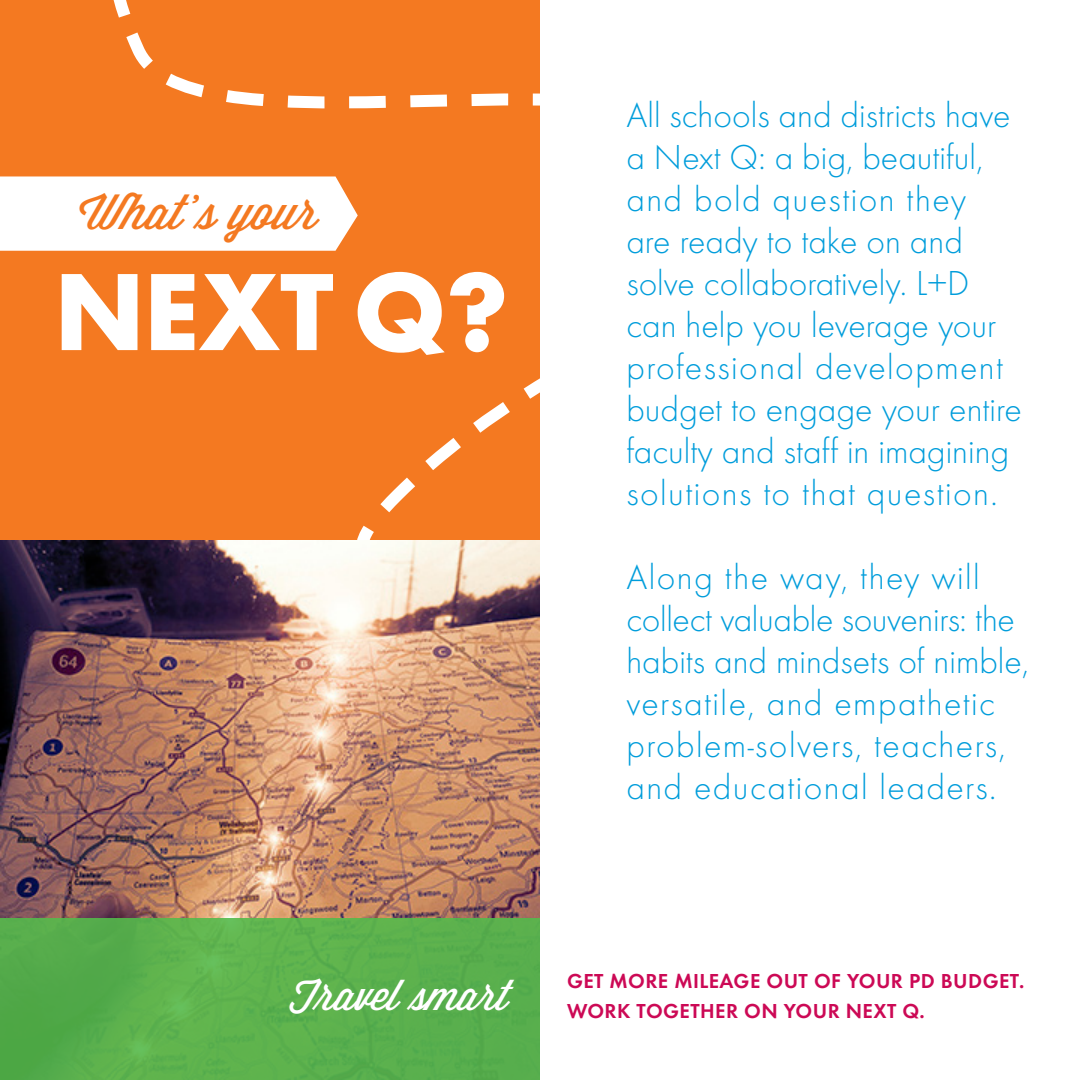
<style>
.page{position:relative;width:1080px;height:1080px;background:#fff}
.page>*{position:absolute;margin:0;border:0;box-sizing:border-box;transform-origin:0 0}
.t1{font:700 114px "Futura T";color:#fff}
.copy{font:48px "Wisdom Script";color:#f47921}
.copy-2{font:42px "Wisdom Script";color:#fff}
.about_copy{font:300 36px/42px "Futura T";color:#009ddb}
.about_copy-2{font:300 36px/42px "Futura T";letter-spacing:.04em;color:#009ddb}
.list_of_needs{font:600 21px "Futura T";letter-spacing:.02em;color:#cc0955}
</style>
<div class="page">
<div style="left:0;top:0;width:540px;height:540px;background:#f47921"></div>
<svg style="left:113px;top:0;width:427px;height:540px"></svg>
<div style="left:0;top:176px;width:358px;height:75px;background:#fff"></div>
<img style="left:0;top:540px;width:540px;height:378px">
<div style="left:0;top:918px;width:540px;height:162px;background:#5ab04d"></div>
<p class="copy" style="left:79px;top:175px;width:243px">What’s your</p>
<p class="t1" style="left:54px;top:245px;width:456px">NEXT Q?</p>
<p class="about_copy" style="left:626px;top:94px;width:397px">All schools and districts have a Next Q: a big, beautiful, and bold question they<br>are ready to take on and solve collaboratively. L+D can help you leverage your professional development budget to engage your entire faculty and staff in imagining solutions to that question.</p>
<p class="about_copy-2" style="left:626px;top:556px;width:404px">Along the way, they will collect valuable souvenirs: the habits and mindsets of nimble, versatile, and empathetic problem-solvers, teachers, and educational leaders.</p>
<p class="copy-2" style="left:289px;top:963px;width:221px">Travel smart</p>
<p class="list_of_needs" style="left:567px;top:969px;width:459px">GET MORE MILEAGE OUT OF YOUR PD BUDGET.</p>
<p class="list_of_needs" style="left:567px;top:999px;width:359px">WORK TOGETHER ON YOUR NEXT Q.</p>
</div>
